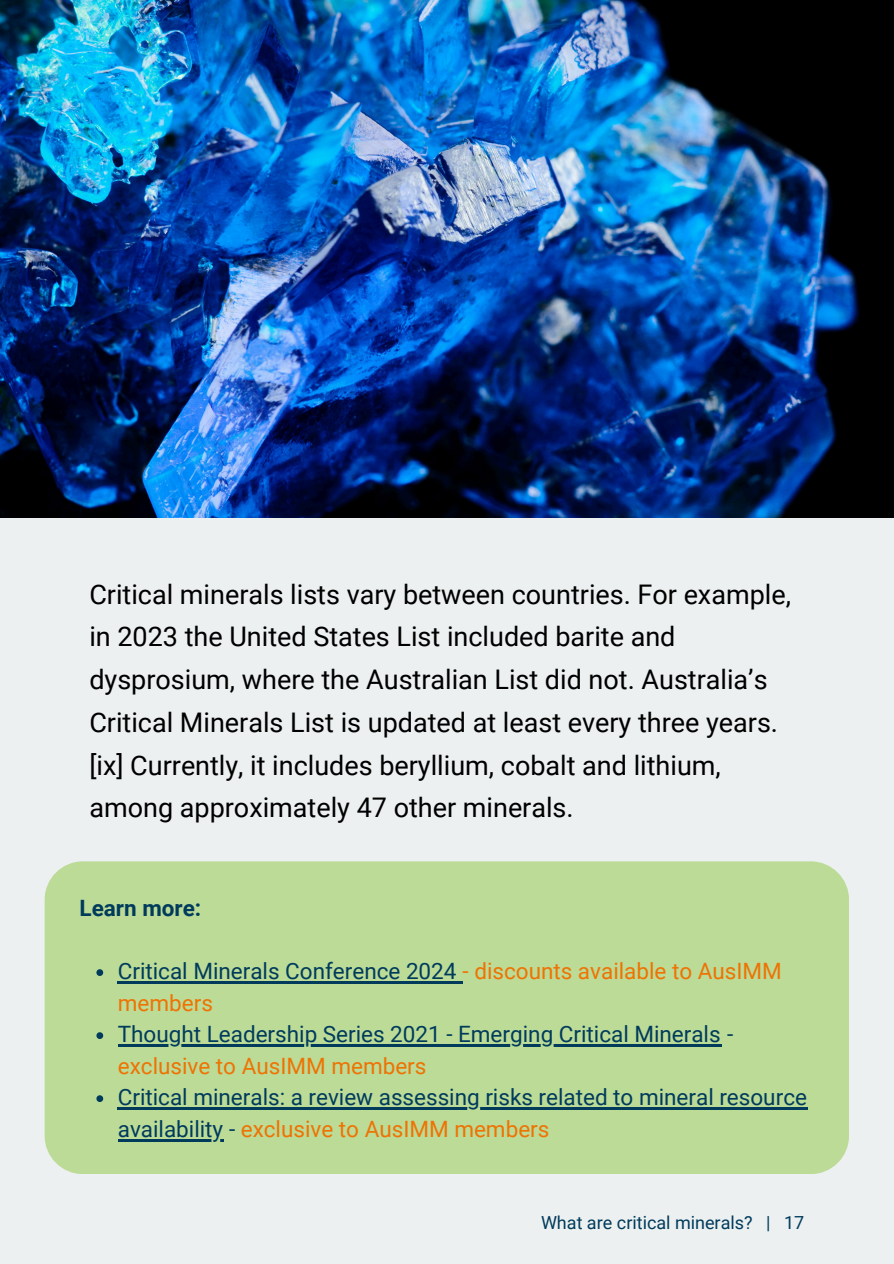
<style>
.page{position:relative;width:894px;height:1264px;background:#fff}
.page>*{position:absolute;margin:0;border:0;box-sizing:border-box;transform-origin:0 0}
.t1{font:27px/42.8px "Roboto";color:#000}
.t2{font:22.5px/31.5px "Roboto";color:#003b5c}
.t3{font:22.5px/31.5px "Roboto";color:#ee7303}
.t4{font:700 22.5px "Roboto";color:#003b5c}
.t5{font:18px "Roboto";color:#003b5c}
.s1{color:#003b5c}
.s2{color:#ee7303}
</style>
<div class="page">
<div style="left:0;top:0;width:893px;height:1263px;background:#ecf0f0"></div>
<img style="left:0;top:0;width:893px;height:517px">
<div style="left:45px;top:861px;width:803px;height:313px;background:#bcdb97;border-radius:38px"></div>
<svg style="left:96px;top:969px;width:7px;height:6px"></svg>
<hr style="left:118px;top:981px;width:339px;height:2px;background:#003b5c">
<svg style="left:96px;top:1032px;width:7px;height:6px"></svg>
<hr style="left:118px;top:1044px;width:603px;height:2px;background:#003b5c">
<svg style="left:96px;top:1095px;width:7px;height:6px"></svg>
<hr style="left:118px;top:1107px;width:689px;height:2px;background:#003b5c">
<hr style="left:118px;top:1139px;width:105px;height:2px;background:#003b5c">
<h1 class="t1" style="left:89px;top:573px;width:703px">Critical minerals lists vary between countries. For example, in 2023 the United States List included barite and dysprosium, where the Australian List did not. Australia’s Critical Minerals List is updated at least every three years. [ix] Currently, it includes beryllium, cobalt and lithium, among approximately 47 other minerals.</h1>
<p class="t4" style="left:79px;top:895px;width:123px">Learn more:</p>
<p class="t3" style="left:118px;top:955px;width:665px"><span class="s1">Critical Minerals Conference 2024</span> - discounts available to AusIMM members</p>
<p class="t2" style="left:118px;top:1018px;width:616px">Thought Leadership Series 2021 - Emerging Critical Minerals - <span class="s2">exclusive to AusIMM members</span></p>
<p class="t2" style="left:118px;top:1081px;width:690px">Critical minerals: a review assessing risks related to mineral resource availability - <span class="s2">exclusive to AusIMM members</span></p>
<p class="t5" style="left:541px;top:1212px;width:265px">What are critical minerals? | 17</p>
</div>
